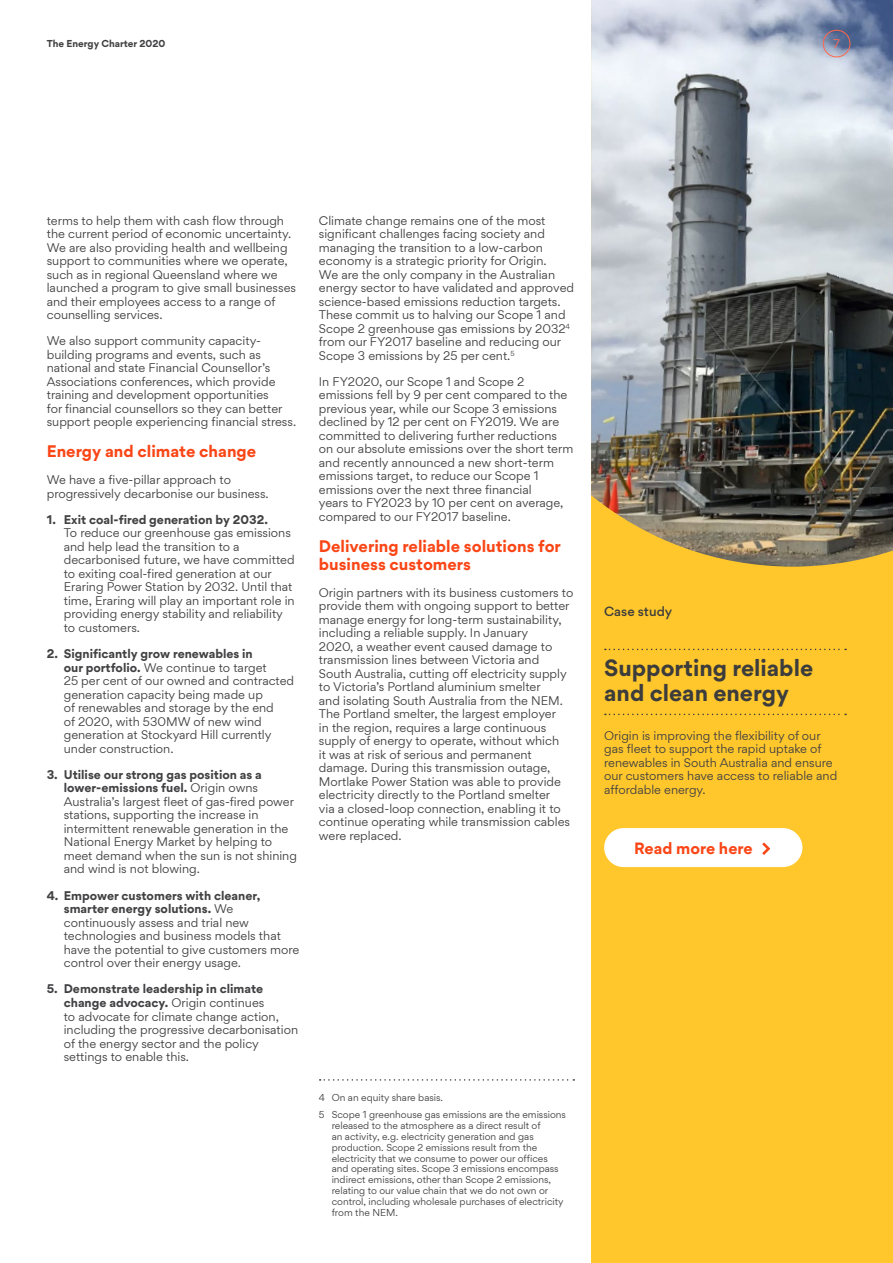
<style>
.page{position:relative;width:893px;height:1263px;background:#fff}
.page>*{position:absolute;margin:0;border:0;box-sizing:border-box;transform-origin:0 0}
.t1{font:700 21px/25.2px "Origin Gordita";color:#3c3c3c}
.t2{font:700 15px/18px "Origin Gordita";color:#fa4616}
.t3{font:700 14.7px "Origin Gordita";color:#fa4616}
.t4{font:500 12px "Origin Gordita";color:#3c3c3c}
.t5{font:11.25px/13.5px "Origin Gordita";color:#414042}
.t6{font:700 11.25px "Origin Gordita";color:#414042}
.t7{font:11.25px "Origin Gordita";color:#ff684d}
.t8{font:9px/10.8px "Origin Gordita";color:#414042}
.t9{font:700 9px "Origin Gordita";color:#414042}
.s1{font-weight:700}
</style>
<div class="page">
<svg style="left:320px;top:1079px;width:254px;height:2px"></svg>
<div style="left:591px;top:0;width:302px;height:1263px;background:#ffc72c"></div>
<svg style="left:605px;top:649px;width:241px;height:1px"></svg>
<svg style="left:605px;top:714px;width:241px;height:1px"></svg>
<div style="left:604px;top:828px;width:198px;height:39px;background:#fff;border-radius:20px"></div>
<svg style="left:762px;top:842px;width:8px;height:13px"></svg>
<img style="left:591px;top:0;width:302px;height:567px">
<div style="left:823px;top:30px;width:27px;height:27px;border:1px solid #ff684d;border-radius:50%"></div>
<p class="t9" style="left:47px;top:36px;width:120px">The Energy Charter 2020</p>
<p class="t7" style="left:833px;top:35px;width:8px">7</p>
<p class="t5" style="left:47px;top:213px;width:251px">terms to help them with cash flow through the current period of economic uncertainty.<br>We are also providing health and wellbeing support to communities where we operate, such as in regional Queensland where we launched a program to give small businesses and their employees access to a range of counselling services.</p>
<p class="t5" style="left:47px;top:334px;width:251px">We also support community capacity&shy;building programs and events, such as national and state Financial Counsellor’s Associations conferences, which provide training and development opportunities<br>for financial counsellors so they can better support people experiencing financial stress.</p>
<h2 class="t2" style="left:47px;top:442px;width:211px">Energy and climate change</h2>
<p class="t5" style="left:47px;top:473px;width:224px">We have a five-pillar approach to progressively decarbonise our business.</p>
<p class="t6" style="left:47px;top:510px;width:223px">1. Exit coal-fired generation by 2032.</p>
<p class="t5" style="left:64px;top:526px;width:232px">To reduce our greenhouse gas emissions and help lead the transition to a decarbonised future, we have committed to exiting coal-fired generation at our Eraring Power Station by 2032. Until that time, Eraring will play an important role in providing energy stability and reliability to customers.</p>
<p class="t5" style="left:64px;top:647px;width:232px;text-indent:-17px"><span class="s1">2. Significantly grow renewables in<br>our portfolio.</span> We continue to target<br>25 per cent of our owned and contracted generation capacity being made up<br>of renewables and storage by the end<br>of 2020, with 530MW of new wind generation at Stockyard Hill currently under construction.</p>
<p class="t5" style="left:64px;top:767px;width:235px;text-indent:-17px"><span class="s1">3. Utilise our strong gas position as a lower-emissions fuel.</span> Origin owns Australia’s largest fleet of gas-fired power stations, supporting the increase in intermittent renewable generation in the National Energy Market by helping to meet demand when the sun is not shining and wind is not blowing.</p>
<p class="t5" style="left:64px;top:888px;width:237px;text-indent:-17px"><span class="s1">4. Empower customers with cleaner, smarter energy solutions.</span> We continuously assess and trial new technologies and business models that have the potential to give customers more control over their energy usage.</p>
<p class="t5" style="left:64px;top:982px;width:236px;text-indent:-17px"><span class="s1">5. Demonstrate leadership in climate change advocacy.</span> Origin continues<br>to advocate for climate change action, including the progressive decarbonisation of the energy sector and the policy settings to enable this.</p>
<p class="t5" style="left:319px;top:213px;width:257px">Climate change remains one of the most significant challenges facing society and managing the transition to a low-carbon economy is a strategic priority for Origin.<br>We are the only company in the Australian energy sector to have validated and approved science-based emissions reduction targets.<br>These commit us to halving our Scope 1 and Scope 2 greenhouse gas emissions by 2032<sup>4 </sup>from our FY2017 baseline and reducing our Scope 3 emissions by 25 per cent.<sup>5</sup></p>
<p class="t5" style="left:319px;top:374px;width:256px">In FY2020, our Scope 1 and Scope 2 emissions fell by 9 per cent compared to the previous year, while our Scope 3 emissions declined by 12 per cent on FY2019. We are committed to delivering further reductions on our absolute emissions over the short term and recently announced a new short-term emissions target, to reduce our Scope 1 emissions over the next three financial<br>years to FY2023 by 10 per cent on average, compared to our FY2017 baseline.</p>
<h2 class="t2" style="left:319px;top:536px;width:244px">Delivering reliable solutions for business customers</h2>
<p class="t5" style="left:319px;top:585px;width:256px">Origin partners with its business customers to provide them with ongoing support to better manage energy for long-term sustainability, including a reliable supply. In January<br>2020, a weather event caused damage to transmission lines between Victoria and South Australia, cutting off electricity supply to Victoria’s Portland aluminium smelter<br>and isolating South Australia from the NEM.<br>The Portland smelter, the largest employer<br>in the region, requires a large continuous supply of energy to operate, without which<br>it was at risk of serious and permanent damage. During this transmission outage, Mortlake Power Station was able to provide electricity directly to the Portland smelter<br>via a closed-loop connection, enabling it to continue operating while transmission cables were replaced.</p>
<p class="t8" style="left:319px;top:1088px;width:249px;line-height:17.5px">4 On an equity share basis.<br>5 Scope 1 greenhouse gas emissions are the emissions</p>
<p class="t8" style="left:332px;top:1120px;width:233px">released to the atmosphere as a direct result of<br>an activity, e.g. electricity generation and gas production. Scope 2 emissions result from the electricity that we consume to power our offices and operating sites. Scope 3 emissions encompass indirect emissions, other than Scope 2 emissions, relating to our value chain that we do not own or control, including wholesale purchases of electricity from the NEM.</p>
<p class="t4" style="left:604px;top:602px;width:70px">Case study</p>
<h1 class="t1" style="left:604px;top:654px;width:211px">Supporting reliable and clean energy</h1>
<p class="t5" style="left:604px;top:728px;width:235px">Origin is improving the flexibility of our gas fleet to support the rapid uptake of renewables in South Australia and ensure our customers have access to reliable and affordable energy.</p>
<h3 class="t3" style="left:634px;top:837px;width:120px">Read more here</h3>
</div>
